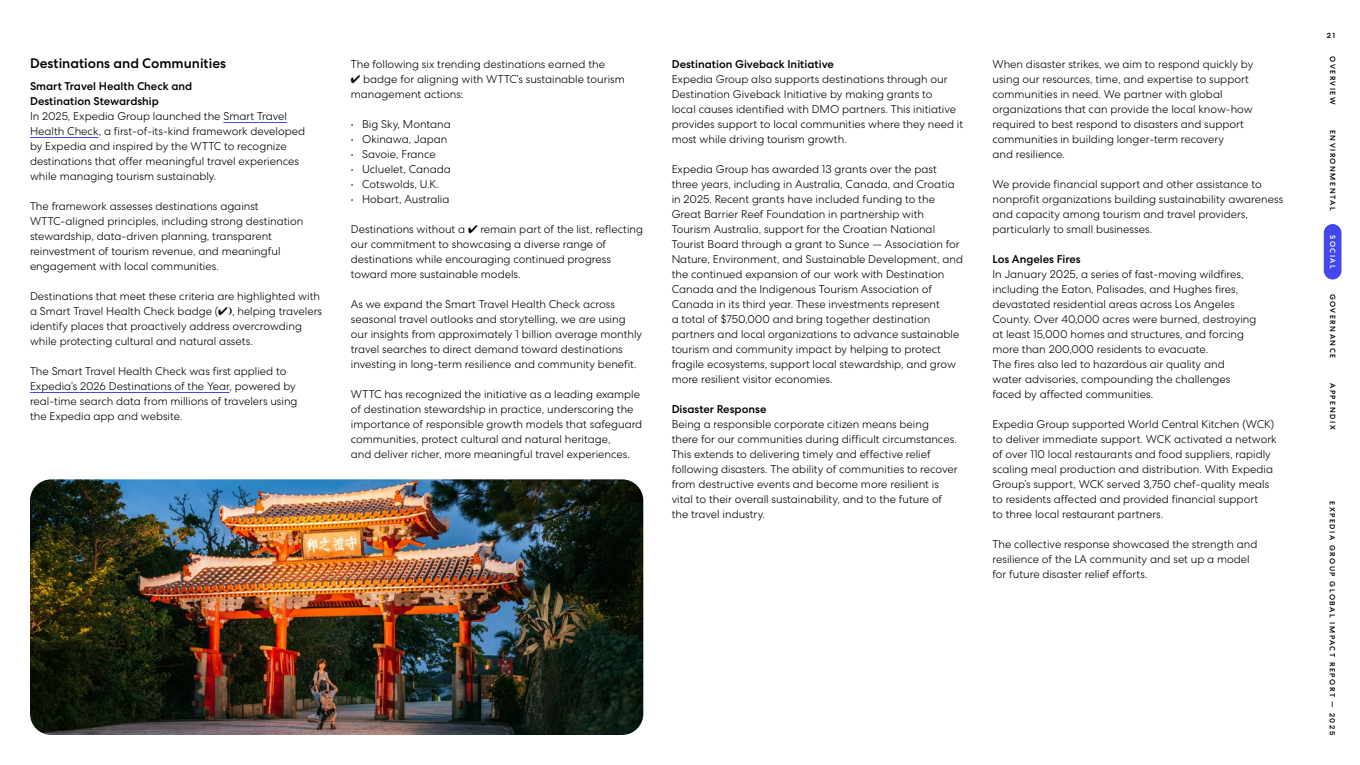
<style>
.page{position:relative;width:1360px;height:765px;background:#fff}
.page>*{position:absolute;margin:0;border:0;box-sizing:border-box;transform-origin:0 0}
.t1{font:500 13.75px "Centra No 2";color:#000}
.Body_copy{font:300 11.25px/15px "Centra No 2";color:#000}
.t2{font:500 11.25px/15px "Centra No 2";color:#000}
.t3{font:500 7.5px "Centra No 2";letter-spacing:.2em;color:#000}
.t4{font:500 7.5px "Centra No 2";letter-spacing:.2em;color:#fff}
</style>
<div class="page">
<img style="left:30px;top:479px;width:613px;height:256px">
<hr style="left:223px;top:122px;width:64px;height:1px;background:#4248ed">
<hr style="left:30px;top:137px;width:69px;height:1px;background:#4248ed">
<hr style="left:30px;top:392px;width:199px;height:1px;background:#4248ed">
<div style="left:1324px;top:224px;width:17px;height:56px;background:#4248ed;border-radius:9px"></div>
<h2 class="t1" style="left:30px;top:55px;width:198px">Destinations and Communities</h2>
<h3 class="t2" style="left:30px;top:79px;width:164px">Smart Travel Health Check and<br>Destination Stewardship</h3>
<p class="Body_copy" style="left:30px;top:109px;width:277px">In 2025, Expedia Group launched the Smart Travel Health Check, a first‑of‑its‑kind framework developed by Expedia and inspired by the WTTC to recognize destinations that offer meaningful travel experiences while managing tourism sustainably.</p>
<p class="Body_copy" style="left:30px;top:199px;width:275px">The framework assesses destinations against WTTC‑aligned principles, including strong destination stewardship, data‑driven planning, transparent reinvestment of tourism revenue, and meaningful engagement with local communities.</p>
<p class="Body_copy" style="left:30px;top:289px;width:294px">Destinations that meet these criteria are highlighted with a Smart Travel Health Check badge (✔ , helping travelers identify places that proactively address overcrowding while protecting cultural and natural assets.</p>
<p class="Body_copy" style="left:30px;top:364px;width:269px">The Smart Travel Health Check was first applied to Expedia’s 2026 Destinations of the Year, powered by real‑time search data from millions of travelers using the Expedia app and website.</p>
<p class="Body_copy" style="left:351px;top:56px;width:256px">The following six trending destinations earned the</p>
<p class="Body_copy" style="left:351px;top:71px;width:275px">✔ badge for aligning with WTTC’s sustainable tourism management actions:</p>
<p class="Body_copy" style="left:351px;top:116px;width:102px">• Big Sky, Montana</p>
<p class="Body_copy" style="left:351px;top:131px;width:98px">• Okinawa, Japan</p>
<p class="Body_copy" style="left:351px;top:146px;width:87px">• Savoie, France</p>
<p class="Body_copy" style="left:351px;top:161px;width:102px">• Ucluelet, Canada</p>
<p class="Body_copy" style="left:351px;top:176px;width:90px">• Cotswolds, U.K.</p>
<p class="Body_copy" style="left:351px;top:191px;width:100px">• Hobart, Australia</p>
<p class="Body_copy" style="left:351px;top:221px;width:294px">Destinations without a ✔ remain part of the list, reflecting our commitment to showcasing a diverse range of destinations while encouraging continued progress toward more sustainable models.</p>
<p class="Body_copy" style="left:351px;top:296px;width:293px">As we expand the Smart Travel Health Check across seasonal travel outlooks and storytelling, we are using our insights from approximately 1 billion average monthly travel searches to direct demand toward destinations investing in long‑term resilience and community benefit.</p>
<p class="Body_copy" style="left:351px;top:386px;width:293px">WTTC has recognized the initiative as a leading example of destination stewardship in practice, underscoring the importance of responsible growth models that safeguard communities, protect cultural and natural heritage,<br>and deliver richer, more meaningful travel experiences.</p>
<h3 class="t2" style="left:672px;top:56px;width:164px">Destination Giveback Initiative</h3>
<p class="Body_copy" style="left:672px;top:71px;width:293px">Expedia Group also supports destinations through our Destination Giveback Initiative by making grants to<br>local causes identified with DMO partners. This initiative provides support to local communities where they need it most while driving tourism growth.</p>
<p class="Body_copy" style="left:672px;top:161px;width:293px">Expedia Group has awarded 13 grants over the past three years, including in Australia, Canada, and Croatia in 2025. Recent grants have included funding to the Great Barrier Reef Foundation in partnership with Tourism Australia, support for the Croatian National Tourist Board through a grant to Sunce — Association for Nature, Environment, and Sustainable Development, and the continued expansion of our work with Destination Canada and the Indigenous Tourism Association of Canada in its third year. These investments represent<br>a total of $750,000 and bring together destination partners and local organizations to advance sustainable tourism and community impact by helping to protect fragile ecosystems, support local stewardship, and grow more resilient visitor economies.</p>
<h3 class="t2" style="left:672px;top:401px;width:96px">Disaster Response</h3>
<p class="Body_copy" style="left:672px;top:416px;width:288px">Being a responsible corporate citizen means being there for our communities during difficult circumstances.<br>This extends to delivering timely and effective relief following disasters. The ability of communities to recover from destructive events and become more resilient is vital to their overall sustainability, and to the future of the travel industry.</p>
<p class="Body_copy" style="left:992px;top:56px;width:262px">When disaster strikes, we aim to respond quickly by using our resources, time, and expertise to support communities in need. We partner with global organizations that can provide the local know-how required to best respond to disasters and support communities in building longer-term recovery<br>and resilience.</p>
<p class="Body_copy" style="left:992px;top:176px;width:292px">We provide financial support and other assistance to nonprofit organizations building sustainability awareness and capacity among tourism and travel providers, particularly to small businesses.</p>
<h3 class="t2" style="left:992px;top:251px;width:90px">Los Angeles Fires</h3>
<p class="Body_copy" style="left:992px;top:266px;width:265px">In January 2025, a series of fast-moving wildfires, including the Eaton, Palisades, and Hughes fires, devastated residential areas across Los Angeles County. Over 40,000 acres were burned, destroying at least 15,000 homes and structures, and forcing more than 200,000 residents to evacuate.<br>The fires also led to hazardous air quality and water advisories, compounding the challenges faced by affected communities.</p>
<p class="Body_copy" style="left:992px;top:416px;width:286px">Expedia Group supported World Central Kitchen (WCK) to deliver immediate support. WCK activated a network of over 110 local restaurants and food suppliers, rapidly scaling meal production and distribution. With Expedia Group’s support, WCK served 3,750 chef-quality meals to residents affected and provided financial support<br>to three local restaurant partners.</p>
<p class="Body_copy" style="left:992px;top:536px;width:266px">The collective response showcased the strength and resilience of the LA community and set up a model for future disaster relief efforts.</p>
<p class="t3" style="left:1327px;top:31px;width:10px">21</p>
<p class="t3" style="left:1337px;top:56px;width:50px;rotate:90deg">OVERVIEW</p>
<p class="t3" style="left:1337px;top:130px;width:82px;rotate:90deg">ENVIRONMENTAL</p>
<p class="t4" style="left:1337px;top:235px;width:35px;rotate:90deg">SOCIAL</p>
<p class="t3" style="left:1337px;top:294px;width:66px;rotate:90deg">GOVERNANCE</p>
<p class="t3" style="left:1337px;top:383px;width:48px;rotate:90deg">APPENDIX</p>
<p class="t3" style="left:1337px;top:501px;width:235px;rotate:90deg">EXPEDIA GROUP GLOBAL IMPACT REPORT — 2025</p>
</div>
